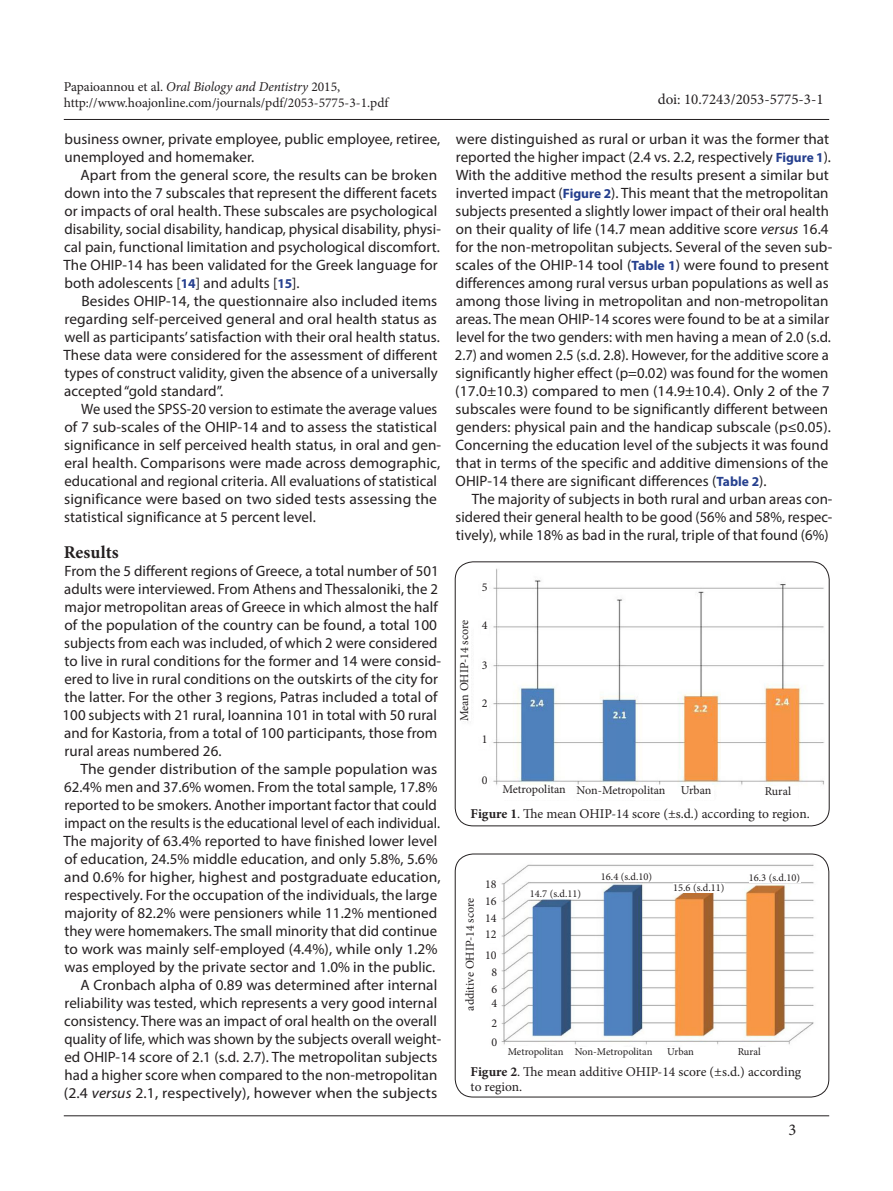
<style>
.page{position:relative;width:893px;height:1191px;background:#fff}
.page>*{position:absolute;margin:0;border:0;box-sizing:border-box;transform-origin:0 0}
.t1{font:700 18px "Minion Pro";letter-spacing:.005em;color:#231f20}
.t2{font:16.5px "Minion Pro";color:#231f20}
.t3{font:15px/18px "Myriad Pro";letter-spacing:.005em;color:#231f20}
.t4{font:15px/18px "Myriad Pro";letter-spacing:.005em;color:#231f20;scale:.96 1}
.t5{font:15px "Myriad Pro";letter-spacing:.005em;color:#231f20;scale:1.05 1}
.t6{font:15px "Myriad Pro";letter-spacing:.005em;color:#231f20;scale:1.04 1}
.t7{font:15px "Minion Pro";color:#231f20}
.t8{font:13.5px/16.2px "Minion Pro";color:#231f20}
.t9{font:12px "Minion Pro";color:#231f20}
.t10{font:10.5px "Minion Pro";color:#231f20}
.s1{font-style:italic}
.s2{font-weight:700;font-size:13.5px;color:#253f8e}
.s3{font-weight:700}
</style>
<div class="page">
<hr style="left:64px;top:119px;width:765px;height:1px;background:#231f20">
<hr style="left:64px;top:1115px;width:765px;height:1px;background:#231f20">
<img style="left:461px;top:564px;width:366px;height:222px">
<div style="left:455px;top:561px;width:375px;height:265px;border:1px solid #231f20;border-radius:18px"></div>
<div style="left:500px;top:784px;width:72px;height:15px;background:#fff"></div>
<div style="left:577px;top:785px;width:88px;height:15px;background:#fff"></div>
<div style="left:681px;top:785px;width:33px;height:15px;background:#fff"></div>
<div style="left:459px;top:615px;width:12px;height:106px;background:#fff"></div>
<div style="left:482px;top:775px;width:7px;height:14px;background:#fff"></div>
<div style="left:482px;top:734px;width:7px;height:14px;background:#fff"></div>
<div style="left:482px;top:698px;width:7px;height:14px;background:#fff"></div>
<div style="left:482px;top:660px;width:7px;height:14px;background:#fff"></div>
<div style="left:482px;top:620px;width:7px;height:13px;background:#fff"></div>
<div style="left:482px;top:582px;width:7px;height:13px;background:#fff"></div>
<img style="left:501px;top:860px;width:325px;height:185px">
<div style="left:455px;top:853px;width:374px;height:244px;border:1px solid #231f20;border-radius:18px"></div>
<div style="left:530px;top:889px;width:52px;height:9px;background:#fff"></div>
<div style="left:601px;top:872px;width:52px;height:9px;background:#fff"></div>
<div style="left:673px;top:883px;width:52px;height:9px;background:#fff"></div>
<div style="left:749px;top:873px;width:52px;height:9px;background:#fff"></div>
<p class="t8" style="left:64px;top:78px;width:326px">Papaioannou et al. <span class="s1">Oral Biology and Dentistry</span> 2015, http://www.hoajonline.com/journals/pdf/2053-5775-3-1.pdf</p>
<p class="t3" style="left:64px;top:130px;width:377px">business owner, private employee, public employee, retiree, unemployed and homemaker.</p>
<p class="t3" style="left:63px;top:166px;width:379px;text-indent:17px">Apart from the general score, the results can be broken down into the 7 subscales that represent the different facets or impacts of oral health. These subscales are psychological disability, social disability, handicap, physical disability, physi&shy;cal pain, functional limitation and psychological discomfort.<br>The OHIP-14 has been validated for the Greek language for both adolescents [<span class="s2">14</span>] and adults [<span class="s2">15</span>].</p>
<p class="t3" style="left:63px;top:292px;width:378px;text-indent:18px">Besides OHIP-14, the questionnaire also included items regarding self-perceived general and oral health status as well as participants’ satisfaction with their oral health status.<br>These data were considered for the assessment of different types of construct validity, given the absence of a universally accepted “gold standard”.</p>
<p class="t4" style="left:64px;top:400px;width:394px;text-indent:17px">We used the SPSS-20 version to estimate the average values of 7 sub-scales of the OHIP-14 and to assess the statistical significance in self perceived health status, in oral and gen&shy;eral health. Comparisons were made across demographic, educational and regional criteria. All evaluations of statistical significance were based on two sided tests assessing the statistical significance at 5 percent level.</p>
<p class="t1" style="left:64px;top:540px;width:57px">Results</p>
<p class="t3" style="left:63px;top:562px;width:380px">From the 5 different regions of Greece, a total number of 501 adults were interviewed. From Athens and Thessaloniki, the 2 major metropolitan areas of Greece in which almost the half of the population of the country can be found, a total 100 subjects from each was included, of which 2 were considered to live in rural conditions for the former and 14 were consid&shy;ered to live in rural conditions on the outskirts of the city for the latter. For the other 3 regions, Patras included a total of 100 subjects with 21 rural, Ioannina 101 in total with 50 rural and for Kastoria, from a total of 100 participants, those from rural areas numbered 26.</p>
<p class="t6" style="left:80px;top:760px;width:345px">The gender distribution of the sample population was</p>
<p class="t3" style="left:64px;top:778px;width:375px">62.4% men and 37.6% women. From the total sample, 17.8%</p>
<p class="t3" style="left:65px;top:796px;width:374px">reported to be smokers. Another important factor that could</p>
<p class="t4" style="left:64px;top:814px;width:393px">impact on the results is the educational level of each individual.</p>
<p class="t3" style="left:63px;top:832px;width:375px">The majority of 63.4% reported to have finished lower level</p>
<p class="t3" style="left:64px;top:850px;width:375px">of education, 24.5% middle education, and only 5.8%, 5.6%</p>
<p class="t3" style="left:64px;top:868px;width:378px">and 0.6% for higher, highest and postgraduate education,</p>
<p class="t3" style="left:65px;top:886px;width:374px">respectively. For the occupation of the individuals, the large</p>
<p class="t3" style="left:65px;top:904px;width:374px">majority of 82.2% were pensioners while 11.2% mentioned</p>
<p class="t3" style="left:64px;top:922px;width:374px">they were homemakers. The small minority that did continue</p>
<p class="t3" style="left:64px;top:940px;width:375px">to work was mainly self-employed (4.4%), while only 1.2%</p>
<p class="t3" style="left:64px;top:958px;width:372px">was employed by the private sector and 1.0% in the public.</p>
<p class="t3" style="left:81px;top:976px;width:358px">A Cronbach alpha of 0.89 was determined after internal</p>
<p class="t3" style="left:65px;top:994px;width:374px">reliability was tested, which represents a very good internal</p>
<p class="t3" style="left:64px;top:1012px;width:374px">consistency. There was an impact of oral health on the overall</p>
<p class="t3" style="left:64px;top:1030px;width:378px">quality of life, which was shown by the subjects overall weight-</p>
<p class="t3" style="left:64px;top:1048px;width:375px">ed OHIP-14 score of 2.1 (s.d. 2.7). The metropolitan subjects</p>
<p class="t3" style="left:64px;top:1066px;width:374px">had a higher score when compared to the non-metropolitan</p>
<p class="t5" style="left:64px;top:1084px;width:357px">(2.4 <span class="s1">versus</span> 2.1, respectively), however when the subjects</p>
<p class="t7" style="left:658px;top:89px;width:167px">doi: 10.7243/2053-5775-3-1</p>
<p class="t3" style="left:455px;top:130px;width:379px">were distinguished as rural or urban it was the former that reported the higher impact (2.4 vs. 2.2, respectively <span class="s2">Figure 1</span>).<br>With the additive method the results present a similar but inverted impact (<span class="s2">Figure 2</span>). This meant that the metropolitan subjects presented a slightly lower impact of their oral health on their quality of life (14.7 mean additive score <span class="s1">versus</span> 16.4 for the non-metropolitan subjects. Several of the seven sub&shy;scales of the OHIP-14 tool (<span class="s2">Table 1</span>) were found to present differences among rural versus urban populations as well as among those living in metropolitan and non-metropolitan areas. The mean OHIP-14 scores were found to be at a similar level for the two genders: with men having a mean of 2.0 (s.d.<br>2.7) and women 2.5 (s.d. 2.8). However, for the additive score a significantly higher effect (p=0.02) was found for the women (17.0±10.3) compared to men (14.9±10.4). Only 2 of the 7 subscales were found to be significantly different between genders: physical pain and the handicap subscale (p≤0.05).<br>Concerning the education level of the subjects it was found that in terms of the specific and additive dimensions of the OHIP-14 there are significant differences (<span class="s2">Table 2</span>).</p>
<p class="t3" style="left:456px;top:490px;width:378px;text-align:justify;text-indent:16px">The majority of subjects in both rural and urban areas con&shy;sidered their general health to be good (56% and 58%, respec&shy;tively), while 18% as bad in the rural, triple of that found (6%)</p>
<p class="t9" style="left:456px;top:721px;width:103px;rotate:-90deg">Mean OHIP-14 score</p>
<p class="t9" style="left:482px;top:579px;width:7px">5</p>
<p class="t9" style="left:482px;top:616px;width:7px">4</p>
<p class="t9" style="left:482px;top:657px;width:7px">3</p>
<p class="t9" style="left:482px;top:695px;width:7px">2</p>
<p class="t9" style="left:482px;top:731px;width:7px">1</p>
<p class="t9" style="left:482px;top:772px;width:7px">0</p>
<p class="t9" style="left:502px;top:782px;width:165px">Metropolitan Non-Metropolitan</p>
<p class="t9" style="left:681px;top:782px;width:32px">Urban</p>
<p class="t9" style="left:765px;top:783px;width:28px">Rural</p>
<p class="t8" style="left:471px;top:806px;width:341px"><span class="s3">Figure 1</span>. The mean OHIP-14 score (±s.d.) according to region.</p>
<p class="t9" style="left:462px;top:1010px;width:114px;rotate:-90deg">additive OHIP-14 score</p>
<p class="t9" style="left:485px;top:876px;width:13px">18</p>
<p class="t9" style="left:485px;top:893px;width:13px">16</p>
<p class="t9" style="left:485px;top:910px;width:13px">14</p>
<p class="t9" style="left:485px;top:926px;width:13px">12</p>
<p class="t9" style="left:485px;top:946px;width:13px">10</p>
<p class="t9" style="left:491px;top:964px;width:7px">8</p>
<p class="t9" style="left:491px;top:980px;width:7px">6</p>
<p class="t9" style="left:491px;top:995px;width:7px">4</p>
<p class="t9" style="left:491px;top:1015px;width:7px">2</p>
<p class="t9" style="left:491px;top:1033px;width:7px">0</p>
<p class="t10" style="left:530px;top:886px;width:53px">14.7 (s.d.11)</p>
<p class="t10" style="left:601px;top:869px;width:53px">16.4 (s.d.10)</p>
<p class="t10" style="left:673px;top:881px;width:53px">15.6 (s.d.11)</p>
<p class="t10" style="left:749px;top:870px;width:53px">16.3 (s.d.10)</p>
<p class="t10" style="left:508px;top:1044px;width:146px">Metropolitan Non-Metropolitan</p>
<p class="t10" style="left:667px;top:1044px;width:28px">Urban</p>
<p class="t10" style="left:738px;top:1044px;width:25px">Rural</p>
<p class="t8" style="left:471px;top:1064px;width:332px;line-height:15px"><span class="s3">Figure 2</span>. The mean additive OHIP-14 score (±s.d.) according to region.</p>
<p class="t2" style="left:789px;top:1118px;width:9px">3</p>
</div>
